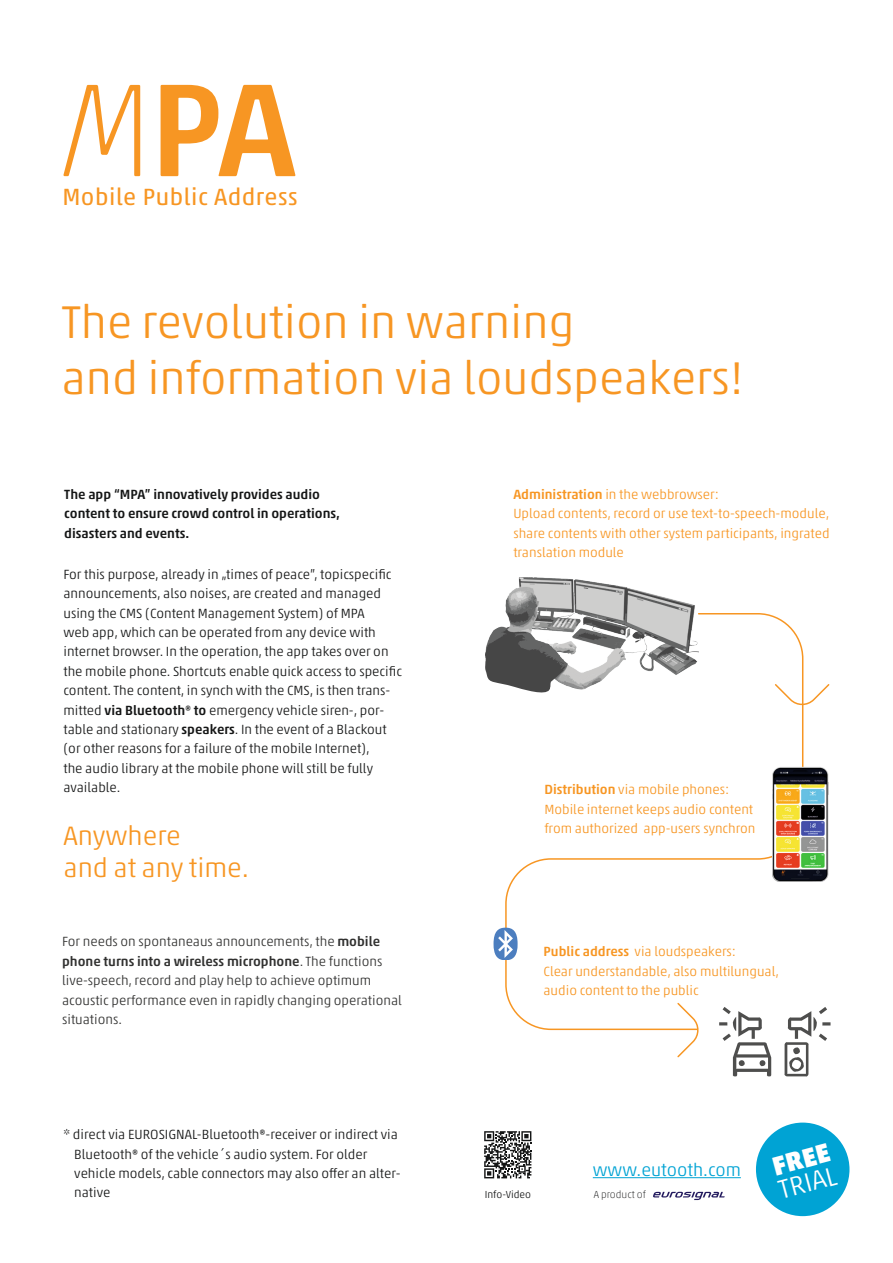
<style>
.page{position:relative;width:893px;height:1263px;background:#fff}
.page>*{position:absolute;margin:0;border:0;box-sizing:border-box;transform-origin:0 0}
.t1{font:300 46.5px/55.5px "Akko Pro";color:#f79623}
.t2{font:300 27px "Akko Pro";color:#f79623}
.t3{font:300 26.85px "Akko Pro";color:#fff}
.t4{font:900 26.85px "Akko Pro";color:#fff}
.t5{font:23.85px "Akko Pro";letter-spacing:.02em;color:#f79623}
.t6{font:300 18px "Akko Pro";color:#00a3d4}
.t7{font:300 13.5px/19.4px "Akko Pro";color:#151616}
.t8{font:300 13.5px/19.4px "Akko Pro";color:#f79623}
.t9{font:300 13.5px/19.4px "Akko Pro";color:#313130}
.t10{font:500 13.5px/19.5px "Akko Pro";color:#151616}
.t11{font:300 10.35px "Akko Pro";color:#151616}
.t12{font:100 10.35px "Akko Pro";color:#151616}
.s1{font-weight:500}
.s2{font-weight:400}
</style>
<div class="page">
<svg style="left:804px;top:684px;width:26px;height:21px"></svg>
<svg style="left:504px;top:613px;width:300px;height:418px"></svg>
<svg style="left:676px;top:1001px;width:25px;height:57px"></svg>
<svg style="left:719px;top:1007px;width:52px;height:69px"></svg>
<svg style="left:784px;top:1007px;width:46px;height:70px"></svg>
<svg style="left:493px;top:928px;width:25px;height:32px"></svg>
<hr style="left:593px;top:1177px;width:148px;height:1px;background:#00a3d4">
<img style="left:773px;top:766px;width:55px;height:116px">
<svg style="left:653px;top:1192px;width:72px;height:9px"></svg>
<div style="left:756px;top:1122px;width:93px;height:94px;background:#00a3d4;border-radius:50%"></div>
<svg style="left:484px;top:1131px;width:47px;height:47px"></svg>
<svg style="left:63px;top:85px;width:77px;height:91px"></svg>
<svg style="left:161px;top:85px;width:134px;height:91px"></svg>
<img style="left:485px;top:577px;width:213px;height:119px">
<svg style="left:485px;top:668px;width:112px;height:37px"></svg>
<h3 class="t5" style="left:62px;top:187px;width:237px">Mobile Public Address</h3>
<h1 class="t1" style="left:61px;top:299px;width:683px">The revolution in warning<br>and information via loudspeakers!</h1>
<p class="t10" style="left:64px;top:486px;width:277px">The app “MPA” innovatively provides audio content to ensure crowd control in operations, disasters and events.</p>
<p class="t7" style="left:63px;top:566px;width:340px">For this purpose, already in „times of peace”, topicspecific announcements, also noises, are created and managed using the CMS (Content Management System) of MPA<br>web app, which can be operated from any device with internet browser. In the operation, the app takes over on the mobile phone. Shortcuts enable quick access to specific content. The content, in synch with the CMS, is then trans&shy;mitted <span class="s1">via Bluetooth® to</span> emergency vehicle siren-, por&shy;table and stationary <span class="s1">speakers</span>. In the event of a Blackout (or other reasons for a failure of the mobile Internet),<br>the audio library at the mobile phone will still be fully available.</p>
<h2 class="t2" style="left:63px;top:825px;width:119px">Anywhere</h2>
<h2 class="t2" style="left:63px;top:857px;width:187px">and at any time.</h2>
<p class="t9" style="left:62px;top:933px;width:341px">For needs on spontaneaus announcements, the <span class="s1">mobile phone turns into a wireless microphone</span>. The functions live-speech, record and play help to achieve optimum acoustic performance even in rapidly changing operational situations.</p>
<p class="t7" style="left:74px;top:1126px;width:328px;text-indent:-11px">* direct via EUROSIGNAL-Bluetooth<span class="s2">®</span>-receiver or indirect via Bluetooth<span class="s2">®</span> of the vehicle´s audio system. For older vehicle models, cable connectors may also offer an alter&shy;native</p>
<p class="t8" style="left:513px;top:486px;width:318px"><span class="s1">Administration</span> in the webbrowser:<br>Upload contents, record or use text-to-speech-module, share contents with other system participants, ingrated translation module</p>
<p class="t8" style="left:544px;top:781px;width:213px"><span class="s1">Distribution</span> via mobile phones:<br>Mobile internet keeps audio content from authorized app-users synchron</p>
<p class="t8" style="left:543px;top:943px;width:237px"><span class="s1">Public address</span> via loudspeakers:<br>Clear understandable, also multilungual, audio content to the public</p>
<h3 class="t6" style="left:593px;top:1162px;width:150px">www.eutooth.com</h3>
<p class="t11" style="left:485px;top:1190px;width:48px">Info-Video</p>
<p class="t12" style="left:594px;top:1190px;width:54px">A product of</p>
<h3 class="t4" style="left:770px;top:1156px;width:60px;rotate:-15deg">FREE</h3>
<h3 class="t3" style="left:776px;top:1180px;width:61px;rotate:-15deg">TRIAL</h3>
</div>
